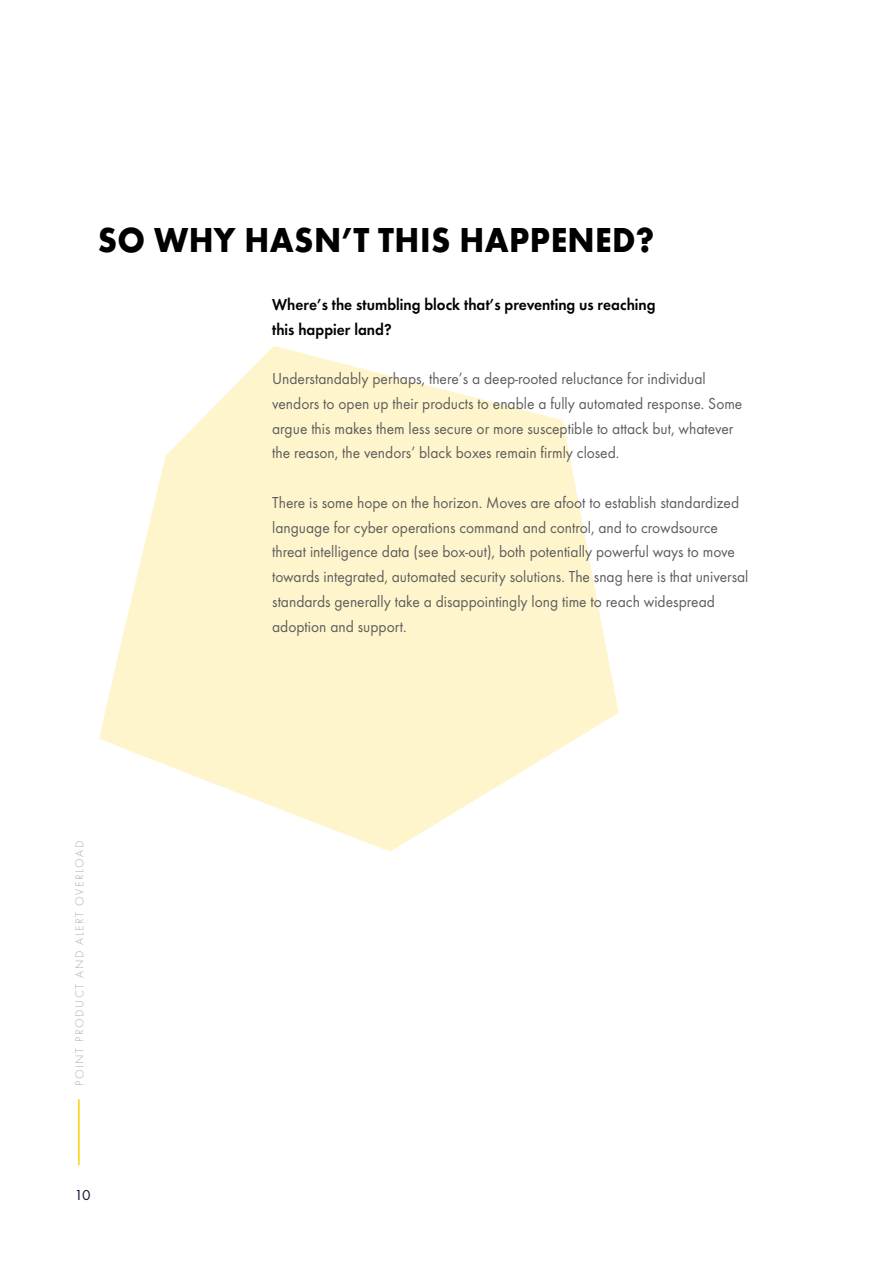
<style>
.page{position:relative;width:893px;height:1263px;background:#fff}
.page>*{position:absolute;margin:0;border:0;box-sizing:border-box;transform-origin:0 0}
.t1{font:700 36px "Function Pro";letter-spacing:.01em;color:#000;scale:.94 1}
.t2{font:16.5px/24.8px "Function Pro";color:#5c5c5b;scale:.94 1}
.t3{font:600 16.5px/24.8px "Function Pro";color:#000;scale:.94 1}
.t4{font:15px "Function Pro";color:#0f102c}
.t5{font:300 12px "Function Pro";letter-spacing:.13em;color:#afacae}
</style>
<div class="page">
<hr style="left:78px;top:1099px;width:2px;height:66px;background:#ffd000">
<svg style="left:99px;top:346px;width:520px;height:506px;fill:#fff5cd"></svg>
<hr style="left:892px;top:0;width:1px;height:1263px;background:#0f102c">
<h1 class="t1" style="left:98px;top:218px;width:593px">SO WHY HASN’T THIS HAPPENED?</h1>
<p class="t3" style="left:272px;top:292px;width:409px">Where’s the stumbling block that’s preventing us reaching this happier land?</p>
<p class="t2" style="left:272px;top:366px;width:502px">Understandably perhaps, there’s a deep-rooted reluctance for individual vendors to open up their products to enable a fully automated response. Some argue this makes them less secure or more susceptible to attack but, whatever the reason, the vendors’ black boxes remain firmly closed.</p>
<p class="t2" style="left:272px;top:490px;width:508px">There is some hope on the horizon. Moves are afoot to establish standardized language for cyber operations command and control, and to crowdsource threat intelligence data (see box-out), both potentially powerful ways to move towards integrated, automated security solutions. The snag here is that universal standards generally take a disappointingly long time to reach widespread adoption and support.</p>
<p class="t5" style="left:73px;top:1086px;width:247px;rotate:-90deg">POINT PRODUCT AND ALERT OVERLOAD</p>
<p class="t4" style="left:74px;top:1186px;width:18px">10</p>
</div>
